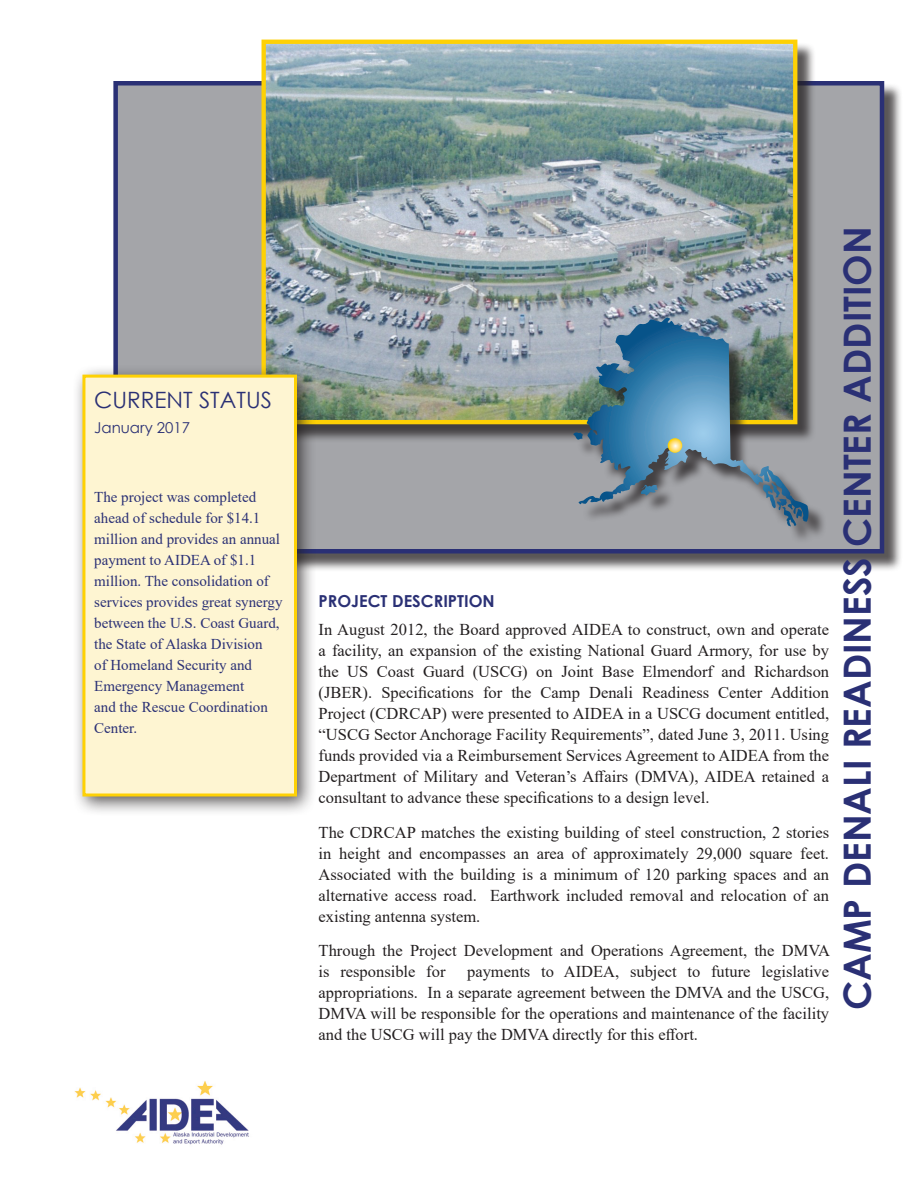
<style>
.page{position:relative;width:918px;height:1188px;background:#fff}
.page>*{position:absolute;margin:0;border:0;box-sizing:border-box;transform-origin:0 0}
.Project_title{font:700 37.5px "Century Gothic";color:#2a3075}
.Current_status_heade{font:22.5px "Century Gothic";color:#2a3075}
.main_text{font:16.5px/21px "Times New Roman";color:#231f20;text-align:justify}
.subtitile{font:700 16.5px "Century Gothic";color:#2a3075}
.main_text-2{font:15px/21px "Times New Roman";color:#2a3075}
.Current_Status_date{font:15px "Century Gothic";color:#2a3075}
</style>
<div class="page">
<div style="left:116px;top:83px;width:787px;height:489px;background:#231f20;opacity:.75"></div>
<div style="left:113px;top:81px;width:771px;height:473px;background:#a4a5a9;border:4px solid #2a3075"></div>
<img style="left:74px;top:1081px;width:175px;height:64px">
<div style="left:264px;top:42px;width:552px;height:401px;background:#231f20;opacity:.75"></div>
<img style="left:267px;top:45px;width:525px;height:374px">
<div style="left:262px;top:40px;width:535px;height:384px;border:4px solid #fed105"></div>
<div style="left:576px;top:321px;width:251px;height:223px;background:#231f20;opacity:.75"></div>
<svg style="left:596px;top:318px;width:71px;height:70px;background:#497da3"></svg>
<svg style="left:668px;top:438px;width:14px;height:15px"></svg>
<div style="left:72px;top:364px;width:245px;height:453px;background:#231f20;opacity:.75"></div>
<div style="left:82px;top:375px;width:215px;height:421px;background:#fef5d2;border:3px solid #fed105"></div>
<p class="Current_status_heade" style="left:94px;top:385px;width:179px">CURRENT STATUS</p>
<p class="Current_Status_date" style="left:94px;top:417px;width:97px">January 2017</p>
<p class="main_text-2" style="left:94px;top:486px;width:190px">The project was completed ahead of schedule for $14.1 million and provides an annual payment to AIDEA of $1.1 million. The consolidation of services provides great synergy between the U.S. Coast Guard, the State of Alaska Division<br>of Homeland Security and<br>Emergency Management<br>and the Rescue Coordination<br>Center.</p>
<p class="subtitile" style="left:319px;top:589px;width:178px">PROJECT DESCRIPTION</p>
<p class="main_text" style="left:319px;top:619px;width:512px">In August 2012, the Board approved AIDEA to construct, own and operate a facility, an expansion of the existing National Guard Armory, for use by the US Coast Guard (USCG) on Joint Base Elmendorf and Richardson (JBER). Specifications for the Camp Denali Readiness Center Addition Project (CDRCAP) were presented to AIDEA in a USCG document entitled, “USCG Sector Anchorage Facility Requirements”, dated June 3, 2011. Using funds provided via a Reimbursement Services Agreement to AIDEA from the Department of Military and Veteran’s Affairs (DMVA), AIDEA retained a consultant to advance these specifications to a design level.</p>
<p class="main_text" style="left:319px;top:821px;width:512px">The CDRCAP matches the existing building of steel construction, 2 stories in height and encompasses an area of approximately 29,000 square feet.<br>Associated with the building is a minimum of 120 parking spaces and an alternative access road. Earthwork included removal and relocation of an existing antenna system.</p>
<p class="main_text" style="left:319px;top:940px;width:513px">Through the Project Development and Operations Agreement, the DMVA is responsible for</p>
<p class="main_text" style="left:319px;top:961px;width:512px;text-indent:148px">payments to AIDEA, subject to future legislative appropriations. In a separate agreement between the DMVA and the USCG, DMVA will be responsible for the operations and maintenance of the facility and the USCG will pay the DMVA directly for this effort.</p>
<p class="Project_title" style="left:829px;top:1010px;width:785px;rotate:-90deg">CAMP DENALI READINESS CENTER ADDITION</p>
</div>
